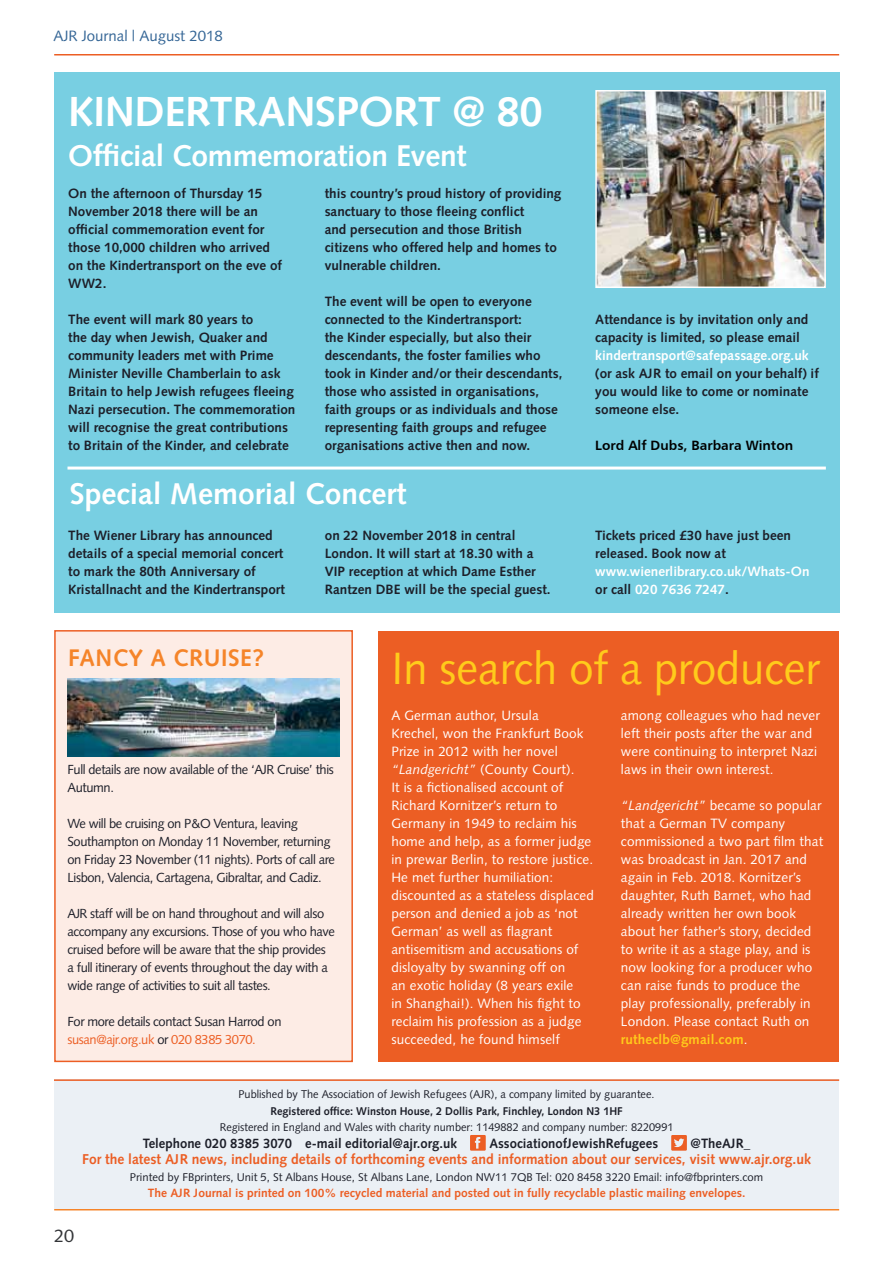
<style>
.page{position:relative;width:893px;height:1263px;background:#fff}
.page>*{position:absolute;margin:0;border:0;box-sizing:border-box;transform-origin:0 0}
.t1{font:45.15px "Syntax LT Std";color:#ffcb1b;scale:.96 1}
.t2{font:700 42px "Syntax LT Std";letter-spacing:-.01em;color:#fff}
.t3{font:700 30px "Syntax LT Std";letter-spacing:-.01em;color:#fff}
.t4{font:700 24px "Syntax LT Std";letter-spacing:.02em;color:#f58429}
.t5{font:18px "Syntax LT Std";color:#333538}
.t6{font:15px "Syntax LT Std";color:#356696}
.t7{font:700 14.25px "Syntax LT Std";color:#ec5e24}
.t8{font:700 13.5px/18px "Syntax LT Std";color:#1d1f29}
.t9{font:13.5px/18px "Syntax LT Std";letter-spacing:.01em;color:#fff}
.t10{font:700 13.5px/18px "Syntax LT Std";color:#fff}
.t11{font:13.5px "Humanist 777 BT Bold B";color:#000}
.t12{font:13.2px/18px "Syntax LT Std";letter-spacing:-.03em;color:#1d1f29}
.t13{font:700 12px "Syntax LT Std";color:#ec5e24}
.t14{font:11.25px "Syntax LT Std";color:#1d1f29}
.t15{font:700 11.25px "Syntax LT Std";color:#1d1f29}
.s1{color:#1d1f29}
.s2{color:#ec5e24}
.s3{font-style:italic}
.s4{font-weight:700;color:#ffcb1b}
</style>
<div class="page">
<hr style="left:54px;top:1209px;width:785px;height:1px;background:#f58429">
<hr style="left:54px;top:54px;width:785px;height:2px;background:#ec5e24">
<div style="left:54px;top:72px;width:785px;height:540px;background:#78cfe2"></div>
<div style="left:54px;top:1079px;width:785px;height:130px;background:#ebf0f5"></div>
<hr style="left:54px;top:1079px;width:785px;height:2px;background:#ec5e24">
<svg style="left:470px;top:1135px;width:16px;height:16px"></svg>
<svg style="left:671px;top:1135px;width:16px;height:16px"></svg>
<div style="left:379px;top:631px;width:460px;height:431px;background:#ec5e24"></div>
<div style="left:54px;top:630px;width:299px;height:432px;background:#fdece5;border:2px solid #ec5e24"></div>
<img style="left:68px;top:678px;width:271px;height:78px">
<img style="left:598px;top:93px;width:225px;height:192px">
<div style="left:595px;top:90px;width:231px;height:198px;border:2px solid #fff"></div>
<hr style="left:68px;top:466px;width:758px;height:3px;background:#fff">
<p class="t6" style="left:54px;top:27px;width:171px">AJR Journal | August 2018</p>
<h2 class="t2" style="left:68px;top:87px;width:476px">KINDERTRANSPORT @ 80</h2>
<h3 class="t3" style="left:68px;top:138px;width:400px">Official Commemoration Event</h3>
<p class="t8" style="left:68px;top:184px;width:215px">On the afternoon of Thursday 15<br>November 2018 there will be an official commemoration event for those 10,000 children who arrived on the Kindertransport on the eve of<br>WW2.</p>
<p class="t8" style="left:68px;top:310px;width:229px">The event will mark 80 years to<br>the day when Jewish, Quaker and community leaders met with Prime Minister Neville Chamberlain to ask Britain to help Jewish refugees fleeing Nazi persecution. The commemoration will recognise the great contributions to Britain of the Kinder, and celebrate</p>
<p class="t8" style="left:325px;top:184px;width:238px">this country’s proud history of providing sanctuary to those fleeing conflict<br>and persecution and those British citizens who offered help and homes to vulnerable children.</p>
<p class="t8" style="left:325px;top:292px;width:239px">The event will be open to everyone connected to the Kindertransport:<br>the Kinder especially, but also their descendants, the foster families who took in Kinder and/or their descendants, those who assisted in organisations, faith groups or as individuals and those representing faith groups and refugee organisations active then and now.</p>
<h3 class="t3" style="left:70px;top:476px;width:338px">Special Memorial Concert</h3>
<p class="t8" style="left:68px;top:526px;width:218px">The Wiener Library has announced details of a special memorial concert to mark the 80th Anniversary of Kristallnacht and the Kindertransport</p>
<p class="t8" style="left:325px;top:526px;width:227px">on 22 November 2018 in central London. It will start at 18.30 with a VIP reception at which Dame Esther Rantzen DBE will be the special guest.</p>
<p class="t8" style="left:595px;top:310px;width:215px">Attendance is by invitation only and capacity is limited, so please email</p>
<p class="t10" style="left:595px;top:346px;width:215px">kindertransport@safepassage.org.uk</p>
<p class="t8" style="left:595px;top:364px;width:225px">(or ask AJR to email on your behalf) if you would like to come or nominate someone else.</p>
<p class="t11" style="left:595px;top:437px;width:199px">Lord Alf Dubs, Barbara Winton</p>
<p class="t8" style="left:595px;top:526px;width:197px">Tickets priced £30 have just been released. Book now at</p>
<p class="t10" style="left:595px;top:562px;width:216px">www.wienerlibrary.co.uk/Whats-On <span class="s1">or call</span> 020 7636 7247<span class="s1">.</span></p>
<h3 class="t4" style="left:68px;top:644px;width:197px">FANCY A CRUISE?</h3>
<p class="t12" style="left:68px;top:760px;width:268px">Full details are now available of the ‘AJR Cruise’ this<br>Autumn.</p>
<p class="t12" style="left:68px;top:815px;width:269px">We will be cruising on P&amp;O Ventura, leaving Southampton on Monday 11 November, returning on Friday 23 November (11 nights). Ports of call are Lisbon, Valencia, Cartagena, Gibraltar, and Cadiz.</p>
<p class="t12" style="left:68px;top:905px;width:269px">AJR staff will be on hand throughout and will also accompany any excursions. Those of you who have cruised before will be aware that the ship provides a full itinerary of events throughout the day with a wide range of activities to suit all tastes.</p>
<p class="t12" style="left:68px;top:1013px;width:216px">For more details contact Susan Harrod on <span class="s2">susan@ajr.org.uk</span> or <span class="s2">020 8385 3070.</span></p>
<h1 class="t1" style="left:391px;top:642px;width:448px">In search of a producer</h1>
<p class="t9" style="left:391px;top:706px;width:204px">A German author, Ursula<br>Krechel, won the Frankfurt Book<br>Prize in 2012 with her novel <span class="s3">“Landgericht”</span> (County Court).<br>It is a fictionalised account of<br>Richard Kornitzer’s return to<br>Germany in 1949 to reclaim his home and help, as a former judge in prewar Berlin, to restore justice.<br>He met further humiliation: discounted as a stateless displaced person and denied a job as ‘not<br>German’ as well as flagrant antisemitism and accusations of disloyalty by swanning off on<br>an exotic holiday (8 years exile<br>in Shanghai!). When his fight to reclaim his profession as a judge succeeded, he found himself</p>
<p class="t9" style="left:621px;top:706px;width:200px">among colleagues who had never left their posts after the war and were continuing to interpret Nazi laws in their own interest.</p>
<p class="t9" style="left:621px;top:796px;width:204px"><span class="s3">“Landgericht”</span> became so popular that a German TV company commissioned a two part film that was broadcast in Jan. 2017 and again in Feb. 2018. Kornitzer’s daughter, Ruth Barnet, who had already written her own book about her father’s story, decided to write it as a stage play, and is now looking for a producer who can raise funds to produce the play professionally, preferably in<br>London. Please contact Ruth on <span class="s4">rutheclb@gmail.com</span>.</p>
<p class="t14" style="left:239px;top:1087px;width:417px">Published by The Association of Jewish Refugees (AJR), a company limited by guarantee.</p>
<p class="t15" style="left:270px;top:1104px;width:354px">Registered office: Winston House, 2 Dollis Park, Finchley, London N3 1HF</p>
<p class="t14" style="left:220px;top:1120px;width:455px">Registered in England and Wales with charity number: 1149882 and company number: 8220991</p>
<p class="t8" style="left:143px;top:1134px;width:316px">Telephone 020 8385 3070 e-mail editorial@ajr.org.uk</p>
<p class="t8" style="left:489px;top:1134px;width:170px">AssociationofJewishRefugees</p>
<p class="t8" style="left:690px;top:1134px;width:61px">@TheAJR_</p>
<p class="t7" style="left:82px;top:1151px;width:730px">For the latest AJR news, including details of forthcoming events and information about our services, visit www.ajr.org.uk</p>
<p class="t14" style="left:130px;top:1170px;width:635px">Printed by FBprinters, Unit 5, St Albans House, St Albans Lane, London NW11 7QB Tel: 020 8458 3220 Email: info@fbprinters.com</p>
<p class="t13" style="left:148px;top:1186px;width:599px">The AJR Journal is printed on 100% recycled material and posted out in fully recyclable plastic mailing envelopes.</p>
<h3 class="t5" style="left:54px;top:1225px;width:22px">20</h3>
</div>
